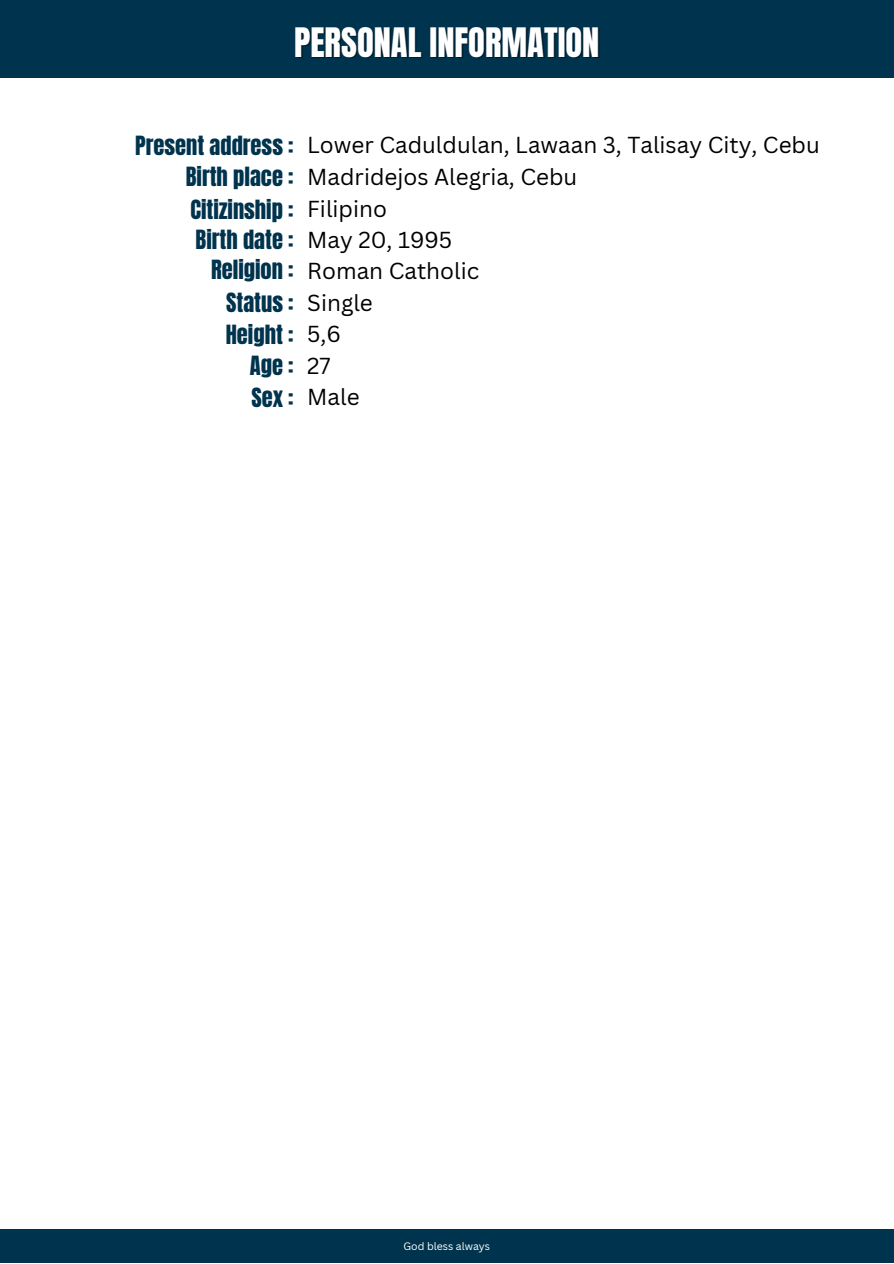
<style>
.page{position:relative;width:894px;height:1264px;background:#fff}
.page>*{position:absolute;margin:0;border:0;box-sizing:border-box;transform-origin:0 0}
.t1{font:34.5px "Anton";color:#fff}
.t2{font:22.5px/31.5px "Canva Sans";color:#000}
.t3{font:22.5px/30.5px "Anton";color:#00334d}
.t4{font:10.5px "Canva Sans";color:#fff}
</style>
<div class="page">
<div style="left:0;top:0;width:893px;height:78px;background:#00334d"></div>
<div style="left:0;top:1229px;width:893px;height:34px;background:#00334d"></div>
<h1 class="t1" style="left:294px;top:17px;width:307px">PERSONAL INFORMATION</h1>
<p class="t3" style="left:135px;top:130px;width:160px">Present address :</p>
<p class="t3" style="left:186px;top:162px;width:109px">Birth place :</p>
<p class="t3" style="left:190px;top:194px;width:105px">Citizinship :<br>Birth date :</p>
<p class="t3" style="left:211px;top:255px;width:84px">Religion :</p>
<p class="t3" style="left:226px;top:288px;width:69px">Status :</p>
<p class="t3" style="left:226px;top:319px;width:69px">Height :</p>
<p class="t3" style="left:250px;top:350px;width:45px;line-height:31.5px">Age :<br>Sex :</p>
<p class="t2" style="left:307px;top:129px;width:514px">Lower Caduldulan, Lawaan 3, Talisay City, Cebu<br>Madridejos Alegria, Cebu<br>Filipino<br>May 20, 1995<br>Roman Catholic<br>Single<br>5,6<br>27<br>Male</p>
<p class="t4" style="left:403px;top:1239px;width:88px">God bless always</p>
</div>
